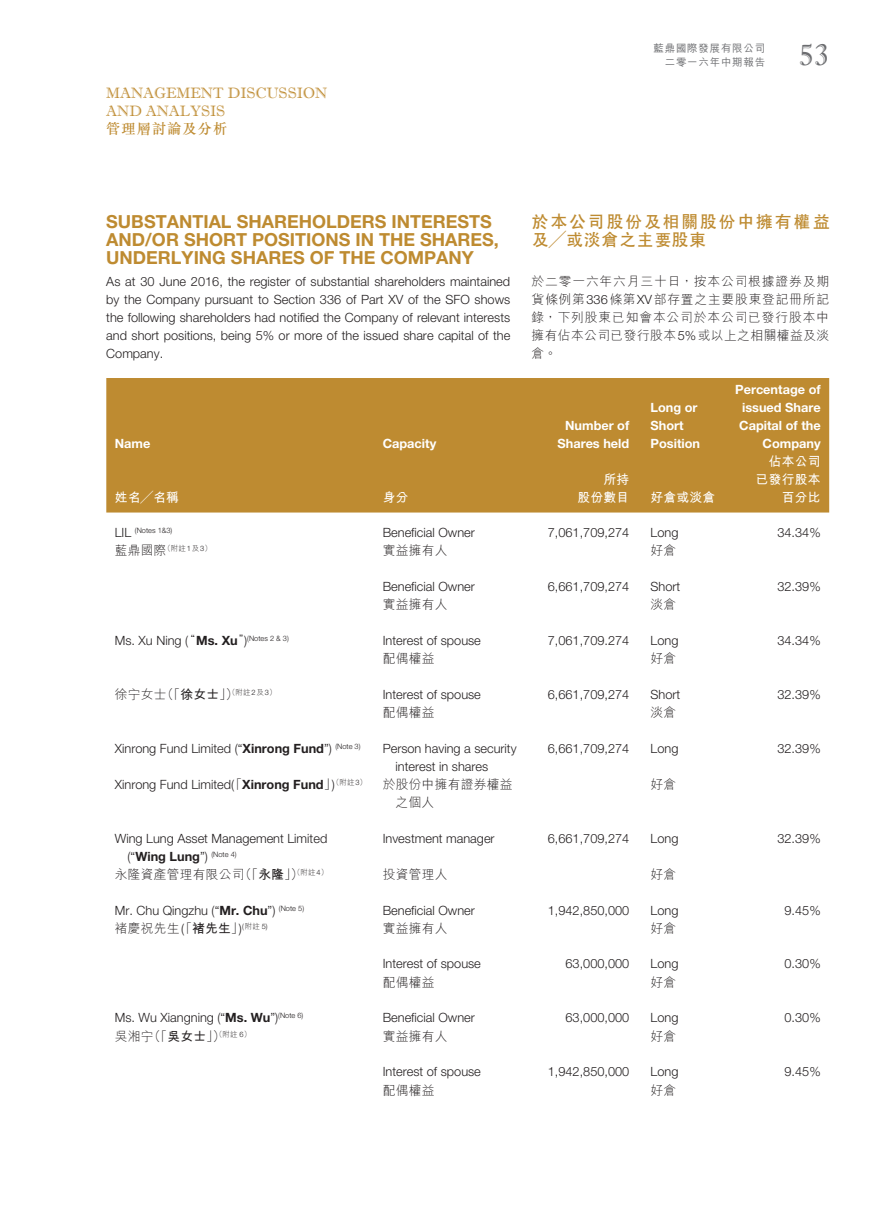
<style>
.page{position:relative;width:893px;height:1212px;background:#fff}
.page>*{position:absolute;margin:0;border:0;box-sizing:border-box;transform-origin:0 0}
.t1{font:30px "Imprint MT Shadow";color:#6c6d70}
._01_H1_E{font:700 18px/18px "Helvetica Neue LT Std";color:#be8b31}
._001_H1_C{font:700 17.25px/18px "C Hei 2 HK";letter-spacing:.085em;color:#be8b31}
.t2{font:15px/18px "Imprint MT Shadow";color:#be8b31}
.t3{font:500 14.25px "M Sung HK";letter-spacing:.07em;color:#be8b31}
._50_Table_txt{font:300 12.75px "Helvetica Neue LT Std";color:#231f20}
._00_txt_E{font:300 12.75px/18px "Helvetica Neue LT Std";color:#231f20;text-align:justify}
._50_Table_txt-2{font:300 12.75px "M Hei HK";letter-spacing:.02em;color:#231f20}
._000_txt_C{font:300 12.75px/18px "M Hei HK";letter-spacing:.035em;color:#231f20;text-align:justify}
._50_Table_txt-3{font:700 12.75px/18px "Helvetica Neue LT Std";color:#fff}
._50_Table_txt-4{font:700 12.75px "M Hei HK";letter-spacing:.02em;color:#fff}
._50_Table_txt-5{font:700 12.75px "Helvetica Neue LT Std";color:#231f20}
.t4{font:500 10.5px/13.5px "M Hei HK";letter-spacing:.07em;color:#6c6d70;text-align:right}
._50_Table_txt-6{font:300 7.5px "Helvetica Neue LT Std";color:#231f20}
._50_Table_txt-7{font:300 7.5px "M Hei HK";color:#231f20}
.s1{font-family:"Helvetica Neue LT Std"}
.s2{font-size:12.75px}
.s3{font-family:"M Hei HK"}
.s4{font-weight:700}
.s5{font-weight:300}
</style>
<div class="page">
<div style="left:106px;top:378px;width:723px;height:134px;background:#be8b31"></div>
<p class="t2" style="left:106px;top:84px;width:222px">MANAGEMENT DISCUSSION<br>AND ANALYSIS</p>
<p class="t3" style="left:106px;top:119px;width:122px">管理層討論及分析</p>
<p class="t4" style="left:654px;top:41px;width:113px">藍鼎國際發展有限公司二零一六年中期報告</p>
<h1 class="t1" style="left:799px;top:37px;width:32px">53</h1>
<p class="_01_H1_E" style="left:106px;top:212px;width:394px">SUBSTANTIAL SHAREHOLDERS INTERESTS<br>AND/OR SHORT POSITIONS IN THE SHARES,<br>UNDERLYING SHARES OF THE COMPANY</p>
<p class="_00_txt_E" style="left:106px;top:272px;width:405px">As at 30 June 2016, the register of substantial shareholders maintained by the Company pursuant to Section 336 of Part XV of the SFO shows the following shareholders had notified the Company of relevant interests and short positions, being 5% or more of the issued share capital of the Company.</p>
<p class="_50_Table_txt-3" style="left:115px;top:434px;width:37px">Name</p>
<p class="_50_Table_txt-3" style="left:383px;top:434px;width:55px">Capacity</p>
<p class="_50_Table_txt-4" style="left:115px;top:488px;width:66px">姓名╱名稱</p>
<p class="_50_Table_txt-4" style="left:383px;top:488px;width:27px">身分</p>
<p class="_001_H1_C" style="left:531px;top:212px;width:299px">於本公司股份及相關股份中擁有權益及╱或淡倉之主要股東</p>
<p class="_000_txt_C" style="left:531px;top:272px;width:299px">於二零一六年六月三十日，按本公司根據證券及期貨條例第<span class="s1">336</span>條第<span class="s1">XV</span>部存置之主要股東登記冊所記錄，下列股東已知會本公司於本公司已發行股本中擁有佔本公司已發行股本<span class="s1">5%</span>或以上之相關權益及淡倉。</p>
<p class="_50_Table_txt-3" style="left:565px;top:416px;width:66px">Number of</p>
<p class="_50_Table_txt-3" style="left:558px;top:434px;width:73px">Shares held</p>
<p class="_50_Table_txt-3" style="left:651px;top:398px;width:48px">Long or</p>
<p class="_50_Table_txt-3" style="left:651px;top:416px;width:51px">Short<br>Position</p>
<p class="_50_Table_txt-4" style="left:604px;top:470px;width:27px">所持</p>
<p class="_50_Table_txt-4" style="left:578px;top:488px;width:53px">股份數目</p>
<p class="_50_Table_txt-4" style="left:651px;top:488px;width:66px">好倉或淡倉</p>
<p class="_50_Table_txt-3" style="left:735px;top:380px;width:87px">Percentage of</p>
<p class="_50_Table_txt-3" style="left:742px;top:398px;width:80px">issued Share</p>
<p class="_50_Table_txt-3" style="left:739px;top:416px;width:83px">Capital of the</p>
<p class="_50_Table_txt-3" style="left:763px;top:434px;width:60px">Company</p>
<p class="_50_Table_txt-4" style="left:769px;top:452px;width:53px">佔本公司</p>
<p class="_50_Table_txt-4" style="left:756px;top:470px;width:66px">已發行股本</p>
<p class="_50_Table_txt-4" style="left:782px;top:488px;width:40px">百分比</p>
<p class="_50_Table_txt-6" style="left:115px;top:525px;width:59px"><span class="s2">LIL</span> (Notes 1&amp;3)</p>
<p class="_50_Table_txt" style="left:383px;top:524px;width:94px">Beneficial Owner</p>
<p class="_50_Table_txt" style="left:548px;top:524px;width:83px">7,061,709,274</p>
<p class="_50_Table_txt" style="left:651px;top:524px;width:29px">Long</p>
<p class="_50_Table_txt" style="left:777px;top:524px;width:45px">34.34%</p>
<p class="_50_Table_txt-7" style="left:115px;top:545px;width:99px"><span class="s2">藍鼎國際</span>（附註<span class="s1">1</span>及<span class="s1">3</span>）</p>
<p class="_50_Table_txt-2" style="left:383px;top:544px;width:66px">實益擁有人</p>
<p class="_50_Table_txt-2" style="left:651px;top:544px;width:27px">好倉</p>
<p class="_50_Table_txt" style="left:383px;top:578px;width:94px">Beneficial Owner</p>
<p class="_50_Table_txt" style="left:548px;top:578px;width:83px">6,661,709,274</p>
<p class="_50_Table_txt" style="left:651px;top:578px;width:31px">Short</p>
<p class="_50_Table_txt" style="left:777px;top:578px;width:45px">32.39%</p>
<p class="_50_Table_txt-2" style="left:383px;top:598px;width:66px">實益擁有人</p>
<p class="_50_Table_txt-2" style="left:651px;top:598px;width:27px">淡倉</p>
<p class="_50_Table_txt" style="left:115px;top:633px;width:176px">Ms. Xu Ning<span class="s3">“</span>( <span class="s4">Ms. Xu</span><span class="s3">”</span>)<sup>(Notes</sup> <sup>2</sup> <sup>&amp;</sup> <sup>3)</sup></p>
<p class="_50_Table_txt" style="left:383px;top:632px;width:100px">Interest of spouse</p>
<p class="_50_Table_txt" style="left:548px;top:633px;width:83px">7,061,709.274</p>
<p class="_50_Table_txt" style="left:651px;top:632px;width:29px">Long</p>
<p class="_50_Table_txt" style="left:777px;top:633px;width:45px">34.34%</p>
<p class="_50_Table_txt-2" style="left:383px;top:652px;width:53px">配偶權益</p>
<p class="_50_Table_txt-2" style="left:651px;top:652px;width:27px">好倉</p>
<p class="_50_Table_txt-2" style="left:115px;top:688px;width:163px">徐宁女士（「<span class="s4">徐女士</span>」）<sup>（附註</sup><sup>2</sup><sup>及</sup><sup>3</sup><sup>）</sup></p>
<p class="_50_Table_txt" style="left:383px;top:686px;width:100px">Interest of spouse</p>
<p class="_50_Table_txt" style="left:548px;top:687px;width:83px">6,661,709,274</p>
<p class="_50_Table_txt" style="left:651px;top:686px;width:31px">Short</p>
<p class="_50_Table_txt" style="left:777px;top:687px;width:45px">32.39%</p>
<p class="_50_Table_txt-2" style="left:383px;top:706px;width:53px">配偶權益</p>
<p class="_50_Table_txt-2" style="left:651px;top:706px;width:27px">淡倉</p>
<p class="_50_Table_txt" style="left:115px;top:740px;width:247px">Xinrong Fund Limited (“<span class="s4">Xinrong Fund</span>”) <sup>(Note</sup> <sup>3)</sup></p>
<p class="_50_Table_txt" style="left:383px;top:740px;width:135px">Person having a security</p>
<p class="_50_Table_txt" style="left:395px;top:758px;width:94px">interest in shares</p>
<p class="_50_Table_txt" style="left:548px;top:740px;width:83px">6,661,709,274</p>
<p class="_50_Table_txt" style="left:651px;top:740px;width:29px">Long</p>
<p class="_50_Table_txt" style="left:777px;top:740px;width:45px">32.39%</p>
<p class="_50_Table_txt" style="left:115px;top:777px;width:254px">Xinrong Fund Limited<span class="s3">「</span>( <span class="s4">Xinrong Fund</span><span class="s3">」</span>)<sup>（附註</sup><sup>3</sup><sup>）</sup></p>
<p class="_000_txt_C" style="left:383px;top:775px;width:131px">於股份中擁有證券權益</p>
<p class="_000_txt_C" style="left:395px;top:793px;width:40px">之個人</p>
<p class="_50_Table_txt-2" style="left:651px;top:778px;width:27px">好倉</p>
<p class="_50_Table_txt" style="left:115px;top:830px;width:214px">Wing Lung Asset Management Limited</p>
<p class="_50_Table_txt-5" style="left:128px;top:848px;width:111px"><span class="s5">(“</span>Wing Lung<span class="s5">”)</span> <sup>(Note</sup> <sup>4)</sup></p>
<p class="_50_Table_txt" style="left:383px;top:830px;width:113px">Investment manager</p>
<p class="_50_Table_txt" style="left:548px;top:830px;width:83px">6,661,709,274</p>
<p class="_50_Table_txt" style="left:651px;top:830px;width:29px">Long</p>
<p class="_50_Table_txt" style="left:777px;top:830px;width:45px">32.39%</p>
<p class="_50_Table_txt-2" style="left:115px;top:868px;width:215px">永隆資產管理有限公司（「<span class="s4">永隆</span>」）<sup>（附註</sup><sup>4</sup><sup>）</sup></p>
<p class="_000_txt_C" style="left:383px;top:865px;width:66px">投資管理人</p>
<p class="_50_Table_txt-2" style="left:651px;top:868px;width:27px">好倉</p>
<p class="_50_Table_txt" style="left:115px;top:902px;width:191px">Mr. Chu Qingzhu (“<span class="s4">Mr. Chu</span>”) <sup>(Note</sup> <sup>5)</sup></p>
<p class="_50_Table_txt-2" style="left:115px;top:922px;width:154px">褚慶祝先生「<span class="s1">(</span> <span class="s4">褚先生</span>」<span class="s1">)</span><sup>(</sup><sup>附註</sup> <sup>5)</sup></p>
<p class="_50_Table_txt" style="left:383px;top:902px;width:94px">Beneficial Owner</p>
<p class="_000_txt_C" style="left:383px;top:919px;width:66px">實益擁有人</p>
<p class="_50_Table_txt" style="left:548px;top:902px;width:83px">1,942,850,000</p>
<p class="_50_Table_txt" style="left:651px;top:902px;width:29px">Long</p>
<p class="_50_Table_txt-2" style="left:651px;top:922px;width:27px">好倉</p>
<p class="_50_Table_txt" style="left:784px;top:902px;width:38px">9.45%</p>
<p class="_50_Table_txt" style="left:383px;top:956px;width:100px">Interest of spouse</p>
<p class="_50_Table_txt" style="left:565px;top:956px;width:65px">63,000,000</p>
<p class="_50_Table_txt" style="left:651px;top:956px;width:29px">Long</p>
<p class="_50_Table_txt" style="left:784px;top:956px;width:38px">0.30%</p>
<p class="_50_Table_txt-2" style="left:383px;top:976px;width:53px">配偶權益</p>
<p class="_50_Table_txt-2" style="left:651px;top:976px;width:27px">好倉</p>
<p class="_50_Table_txt" style="left:115px;top:1010px;width:190px">Ms. Wu Xiangning (“<span class="s4">Ms. Wu</span>”)<sup>(Note</sup> <sup>6)</sup></p>
<p class="_50_Table_txt" style="left:383px;top:1010px;width:94px">Beneficial Owner</p>
<p class="_50_Table_txt" style="left:565px;top:1010px;width:65px">63,000,000</p>
<p class="_50_Table_txt" style="left:651px;top:1010px;width:29px">Long</p>
<p class="_50_Table_txt" style="left:784px;top:1010px;width:38px">0.30%</p>
<p class="_50_Table_txt-2" style="left:115px;top:1030px;width:138px">吳湘宁（「<span class="s4">吳女士</span>」）<sup>（附註</sup> <sup>6</sup><sup>）</sup></p>
<p class="_50_Table_txt-2" style="left:383px;top:1030px;width:66px">實益擁有人</p>
<p class="_50_Table_txt-2" style="left:651px;top:1030px;width:27px">好倉</p>
<p class="_50_Table_txt" style="left:383px;top:1064px;width:100px">Interest of spouse</p>
<p class="_50_Table_txt" style="left:548px;top:1064px;width:83px">1,942,850,000</p>
<p class="_50_Table_txt" style="left:651px;top:1064px;width:29px">Long</p>
<p class="_50_Table_txt" style="left:784px;top:1064px;width:38px">9.45%</p>
<p class="_50_Table_txt-2" style="left:383px;top:1084px;width:53px">配偶權益</p>
<p class="_50_Table_txt-2" style="left:651px;top:1084px;width:27px">好倉</p>
</div>
